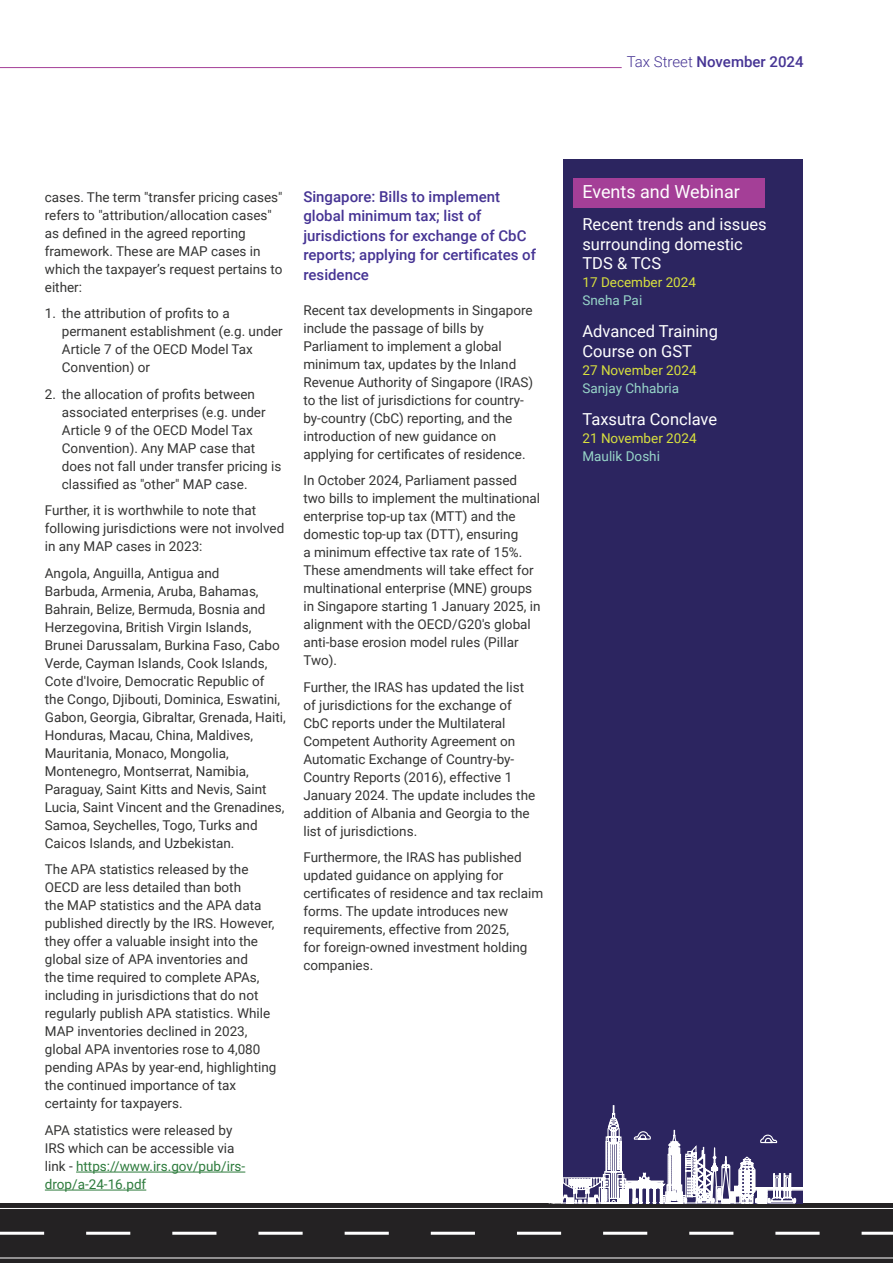
<style>
.page{position:relative;width:893px;height:1263px;background:#fff}
.page>*{position:absolute;margin:0;border:0;box-sizing:border-box;transform-origin:0 0}
.t1{font:18px "Roboto";color:#fff}
.t2{font:16.5px/19.5px "Roboto";color:#fff}
.t3{font:500 15px/19.5px "Roboto";color:#463494}
.t4{font:13.5px/18px "Roboto";color:#343433}
.t5{font:13.5px "Roboto";color:#d9e13e}
.t6{font:13.5px "Roboto";color:#97d5c8}
.s1{font-weight:300}
.s2{color:#2d7b3c}
</style>
<div class="page">
<div style="left:0;top:1203px;width:893px;height:60px;background:#242223"></div>
<svg style="left:0;top:1232px;width:893px;height:3px"></svg>
<hr style="left:0;top:1208px;width:893px;height:1px;background:#fff">
<hr style="left:0;top:1258px;width:893px;height:1px;background:#fff">
<hr style="left:0;top:67px;width:622px;height:1px;background:#a43f97">
<div style="left:563px;top:159px;width:240px;height:1044px;background:#2c2560"></div>
<div style="left:573px;top:178px;width:191px;height:30px;background:#a43f97"></div>
<svg style="left:548px;top:1105px;width:255px;height:99px"></svg>
<hr style="left:76px;top:1172px;width:169px;height:1px;background:#2d7b3c">
<hr style="left:45px;top:1190px;width:101px;height:1px;background:#2d7b3c">
<p class="t3" style="left:627px;top:51px;width:178px"><span class="s1">Tax Street</span> November 2024</p>
<p class="t4" style="left:45px;top:188px;width:239px">cases. The term "transfer pricing cases" refers to "attribution/allocation cases" as defined in the agreed reporting framework. These are MAP cases in which the taxpayer’s request pertains to either:</p>
<p class="t4" style="left:62px;top:304px;width:222px;text-indent:-17px">1. the attribution of profits to a permanent establishment (e.g. under<br>Article 7 of the OECD Model Tax<br>Convention) or</p>
<p class="t4" style="left:62px;top:385px;width:221px;text-indent:-17px">2. the allocation of profits between associated enterprises (e.g. under Article 9 of the OECD Model Tax Convention). Any MAP case that does not fall under transfer pricing is classified as "other" MAP case.</p>
<p class="t4" style="left:45px;top:501px;width:241px">Further, it is worthwhile to note that following jurisdictions were not involved in any MAP cases in 2023:</p>
<p class="t4" style="left:45px;top:564px;width:242px">Angola, Anguilla, Antigua and<br>Barbuda, Armenia, Aruba, Bahamas, Bahrain, Belize, Bermuda, Bosnia and Herzegovina, British Virgin Islands, Brunei Darussalam, Burkina Faso, Cabo Verde, Cayman Islands, Cook Islands, Cote d'Ivoire, Democratic Republic of the Congo, Djibouti, Dominica, Eswatini, Gabon, Georgia, Gibraltar, Grenada, Haiti, Honduras, Macau, China, Maldives, Mauritania, Monaco, Mongolia, Montenegro, Montserrat, Namibia, Paraguay, Saint Kitts and Nevis, Saint Lucia, Saint Vincent and the Grenadines, Samoa, Seychelles, Togo, Turks and Caicos Islands, and Uzbekistan.</p>
<p class="t4" style="left:45px;top:860px;width:233px">The APA statistics released by the OECD are less detailed than both<br>the MAP statistics and the APA data published directly by the IRS. However, they offer a valuable insight into the global size of APA inventories and<br>the time required to complete APAs, including in jurisdictions that do not regularly publish APA statistics. While MAP inventories declined in 2023, global APA inventories rose to 4,080 pending APAs by year-end, highlighting the continued importance of tax certainty for taxpayers.</p>
<p class="t4" style="left:45px;top:1120px;width:202px">APA statistics were released by<br>IRS which can be accessible via link - <span class="s2">https://www.irs.gov/pub/irs&shy;drop/a-24-16.pdf</span></p>
<p class="t3" style="left:303px;top:186px;width:234px">Singapore: Bills to implement global minimum tax; list of jurisdictions for exchange of CbC reports; applying for certificates of residence</p>
<p class="t4" style="left:303px;top:301px;width:231px">Recent tax developments in Singapore include the passage of bills by Parliament to implement a global minimum tax, updates by the Inland Revenue Authority of Singapore (IRAS) to the list of jurisdictions for country&shy;by-country (CbC) reporting, and the introduction of new guidance on applying for certificates of residence.</p>
<p class="t4" style="left:303px;top:471px;width:239px">In October 2024, Parliament passed two bills to implement the multinational enterprise top-up tax (MTT) and the domestic top-up tax (DTT), ensuring<br>a minimum effective tax rate of 15%.<br>These amendments will take effect for multinational enterprise (MNE) groups in Singapore starting 1 January 2025, in alignment with the OECD/G20's global anti-base erosion model rules (Pillar Two).</p>
<p class="t4" style="left:303px;top:678px;width:233px">Further, the IRAS has updated the list of jurisdictions for the exchange of CbC reports under the Multilateral Competent Authority Agreement on Automatic Exchange of Country-by-Country Reports (2016), effective 1<br>January 2024. The update includes the addition of Albania and Georgia to the list of jurisdictions.</p>
<p class="t4" style="left:303px;top:848px;width:241px">Furthermore, the IRAS has published updated guidance on applying for certificates of residence and tax reclaim forms. The update introduces new requirements, effective from 2025,<br>for foreign-owned investment holding companies.</p>
<h1 class="t1" style="left:582px;top:179px;width:159px">Events and Webinar</h1>
<p class="t2" style="left:582px;top:214px;width:186px">Recent trends and issues surrounding domestic<br>TDS &amp; TCS</p>
<p class="t5" style="left:582px;top:273px;width:115px">17 December 2024</p>
<p class="t6" style="left:582px;top:291px;width:61px">Sneha Pai</p>
<p class="t2" style="left:582px;top:321px;width:137px">Advanced Training<br>Course on GST</p>
<p class="t5" style="left:582px;top:361px;width:116px">27 November 2024</p>
<p class="t6" style="left:582px;top:379px;width:98px">Sanjay Chhabria</p>
<p class="t2" style="left:582px;top:409px;width:136px">Taxsutra Conclave</p>
<p class="t5" style="left:582px;top:429px;width:116px">21 November 2024</p>
<p class="t6" style="left:582px;top:447px;width:79px">Maulik Doshi</p>
</div>
